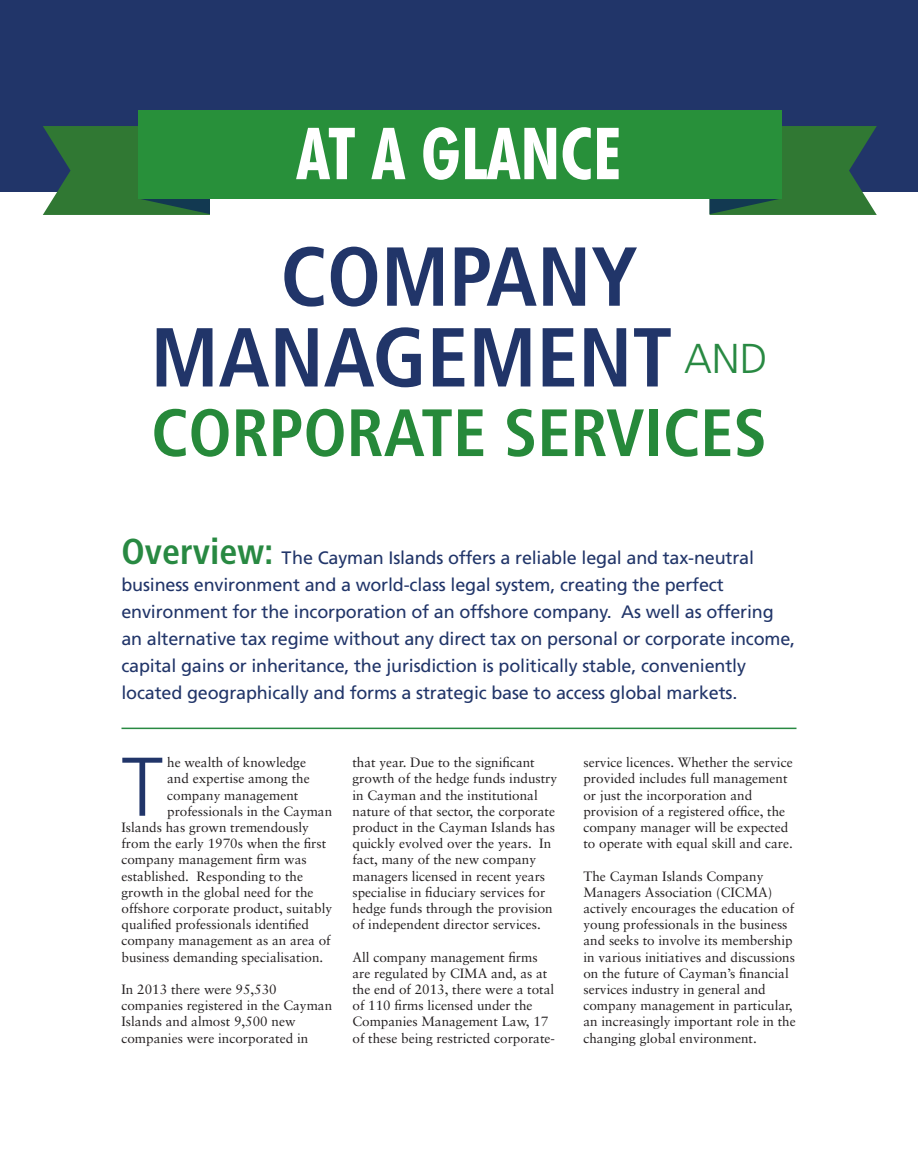
<style>
.page{position:relative;width:918px;height:1175px;background:#fff}
.page>*{position:absolute;margin:0;border:0;box-sizing:border-box;transform-origin:0 0}
.t1{font:700 condensed 83.55px/80.7px "Frutiger";color:#213569}
.t2{font:300 83.1px "Frutiger";color:#213569}
.t3{font:700 condensed 72px "Futura BT";color:#fff}
.t4{font:700 condensed 66.75px "Frutiger";color:#26893a}
.t5{font:18px/27px "Frutiger";letter-spacing:-.01em;color:#213569}
.t6{font:13.5px/16.2px "Sabon";color:#231f20}
.s1{font-weight:700;font-stretch:condensed;font-size:36px;color:#288942}
</style>
<div class="page">
<div style="left:0;top:0;width:918px;height:192px;background:#213569"></div>
<svg style="left:710px;top:126px;width:167px;height:89px;background:#306f3e"></svg>
<svg style="left:43px;top:126px;width:167px;height:89px;background:#306f3e"></svg>
<div style="left:138px;top:110px;width:644px;height:88px;background:#28903a"></div>
<hr style="left:122px;top:727px;width:674px;height:2px;background:#288942">
<p class="t3" style="left:296px;top:110px;width:327px">AT A GLANCE</p>
<p class="t1" style="left:151px;top:236px;width:562px;text-indent:130px">COMPANY<br>MANAGEMENT <sup>AND</sup></p>
<p class="t4" style="left:151px;top:393px;width:617px">CORPORATE SERVICES</p>
<p class="t5" style="left:122px;top:544px;width:675px"><span class="s1">Overview:</span> The Cayman Islands offers a reliable legal and tax-neutral business environment and a world-class legal system, creating the perfect environment for the incorporation of an offshore company. As well as offering an alternative tax regime without any direct tax on personal or corporate income, capital gains or inheritance, the jurisdiction is politically stable, conveniently located geographically and forms a strategic base to access global markets.</p>
<p class="t2" style="left:122px;top:740px;width:43px">T</p>
<p class="t6" style="left:167px;top:754px;width:140px">he wealth of knowledge</p>
<p class="t6" style="left:167px;top:770px;width:144px">and expertise among the</p>
<p class="t6" style="left:167px;top:786px;width:133px">company management</p>
<p class="t6" style="left:167px;top:802px;width:167px">professionals in the Cayman</p>
<p class="t6" style="left:121px;top:819px;width:189px">Islands has grown tremendously</p>
<p class="t6" style="left:121px;top:835px;width:206px">from the early 1970s when the first</p>
<p class="t6" style="left:121px;top:851px;width:187px">company management firm was</p>
<p class="t6" style="left:121px;top:867px;width:183px">established. Responding to the</p>
<p class="t6" style="left:121px;top:883px;width:194px">growth in the global need for the</p>
<p class="t6" style="left:121px;top:900px;width:212px">offshore corporate product, suitably</p>
<p class="t6" style="left:121px;top:916px;width:189px">qualified professionals identified</p>
<p class="t6" style="left:121px;top:932px;width:211px">company management as an area of</p>
<p class="t6" style="left:121px;top:948px;width:203px">business demanding specialisation.</p>
<p class="t6" style="left:121px;top:981px;width:212px">In 2013 there were 95,530 companies registered in the Cayman<br>Islands and almost 9,500 new companies were incorporated in</p>
<p class="t6" style="left:352px;top:754px;width:206px">that year. Due to the significant growth of the hedge funds industry in Cayman and the institutional nature of that sector, the corporate product in the Cayman Islands has quickly evolved over the years. In fact, many of the new company managers licensed in recent years specialise in fiduciary services for hedge funds through the provision of independent director services.</p>
<p class="t6" style="left:352px;top:948px;width:204px">All company management firms are regulated by CIMA and, as at the end of 2013, there were a total of 110 firms licensed under the<br>Companies Management Law, 17 of these being restricted corporate-</p>
<p class="t6" style="left:583px;top:754px;width:211px">service licences. Whether the service provided includes full management or just the incorporation and provision of a registered office, the company manager will be expected to operate with equal skill and care.</p>
<p class="t6" style="left:583px;top:867px;width:214px">The Cayman Islands Company Managers Association (CICMA) actively encourages the education of young professionals in the business and seeks to involve its membership in various initiatives and discussions on the future of Cayman’s financial services industry in general and company management in particular, an increasingly important role in the changing global environment.</p>
</div>
